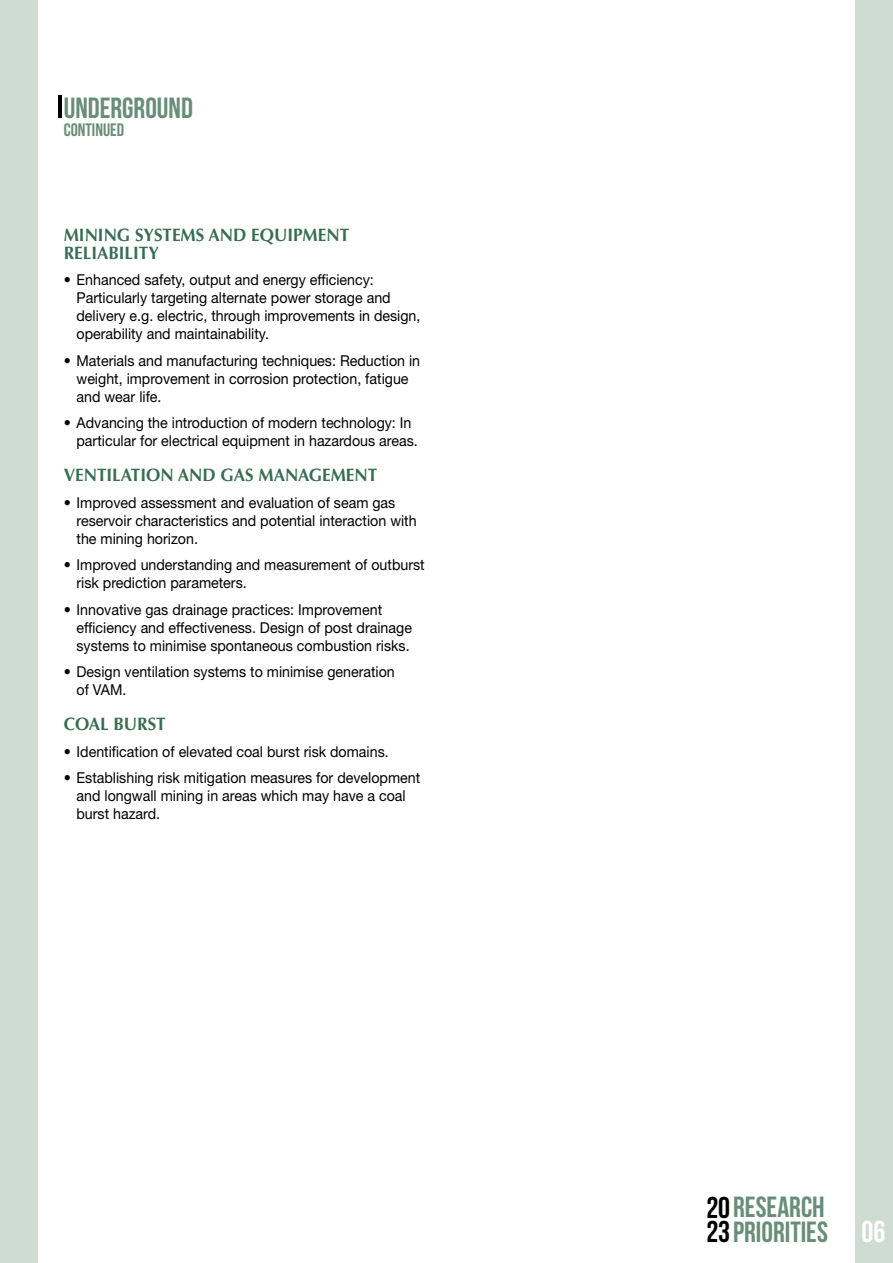
<style>
.page{position:relative;width:893px;height:1263px;background:#fff}
.page>*{position:absolute;margin:0;border:0;box-sizing:border-box;transform-origin:0 0}
.t1{font:29.25px/24.6px "Bebas Neue";color:#688d78}
.t2{font:700 18px/18px "Optima";color:#376e53;scale:.95 1}
.t3{font:18px "Bebas Neue";color:#688d78}
.t4{font:15px/18px "Helvetica Neue LT Std";color:#000;scale:.95 1}
.s1{font-size:30.15px;color:#000}
.s2{font-size:30.15px;color:#fff}
</style>
<div class="page">
<div style="left:855px;top:0;width:38px;height:1263px;background:#cfdcd4"></div>
<div style="left:0;top:0;width:37px;height:1263px;background:#cfdcd4"></div>
<hr style="left:58px;top:96px;width:4px;height:22px;background:#000">
<h1 class="t1" style="left:64px;top:95px;width:131px">UNDERGROUND</h1>
<p class="t3" style="left:64px;top:119px;width:62px">CONTINUED</p>
<p class="t2" style="left:64px;top:226px;width:302px">MINING SYSTEMS AND EQUIPMENT<br>RELIABILITY</p>
<p class="t4" style="left:77px;top:271px;width:364px;text-indent:-13px">• Enhanced safety, output and energy efficiency:<br>Particularly targeting alternate power storage and delivery e.g. electric, through improvements in design, operability and maintainability.</p>
<p class="t4" style="left:77px;top:351px;width:363px;text-indent:-13px">• Materials and manufacturing techniques: Reduction in weight, improvement in corrosion protection, fatigue and wear life.</p>
<p class="t4" style="left:77px;top:414px;width:361px;text-indent:-13px">• Advancing the introduction of modern technology: In particular for electrical equipment in hazardous areas.</p>
<p class="t2" style="left:64px;top:466px;width:331px">VENTILATION AND GAS MANAGEMENT</p>
<p class="t4" style="left:77px;top:493px;width:360px;text-indent:-13px">• Improved assessment and evaluation of seam gas reservoir characteristics and potential interaction with the mining horizon.</p>
<p class="t4" style="left:77px;top:556px;width:368px;text-indent:-13px">• Improved understanding and measurement of outburst risk prediction parameters.</p>
<p class="t4" style="left:77px;top:600px;width:355px;text-indent:-13px">• Innovative gas drainage practices: Improvement efficiency and effectiveness. Design of post drainage systems to minimise spontaneous combustion risks.</p>
<p class="t4" style="left:77px;top:663px;width:337px;text-indent:-13px">• Design ventilation systems to minimise generation of VAM.</p>
<p class="t2" style="left:64px;top:715px;width:109px">COAL BURST</p>
<p class="t4" style="left:64px;top:742px;width:344px">• Identification of elevated coal burst risk domains.</p>
<p class="t4" style="left:77px;top:769px;width:363px;text-indent:-13px">• Establishing risk mitigation measures for development and longwall mining in areas which may have a coal burst hazard.</p>
<h1 class="t1" style="left:706px;top:1194px;width:180px"><span class="s1">20</span>RESEARCH<br><span class="s1">23</span>PRIORITIES <span class="s2">06</span></h1>
</div>
